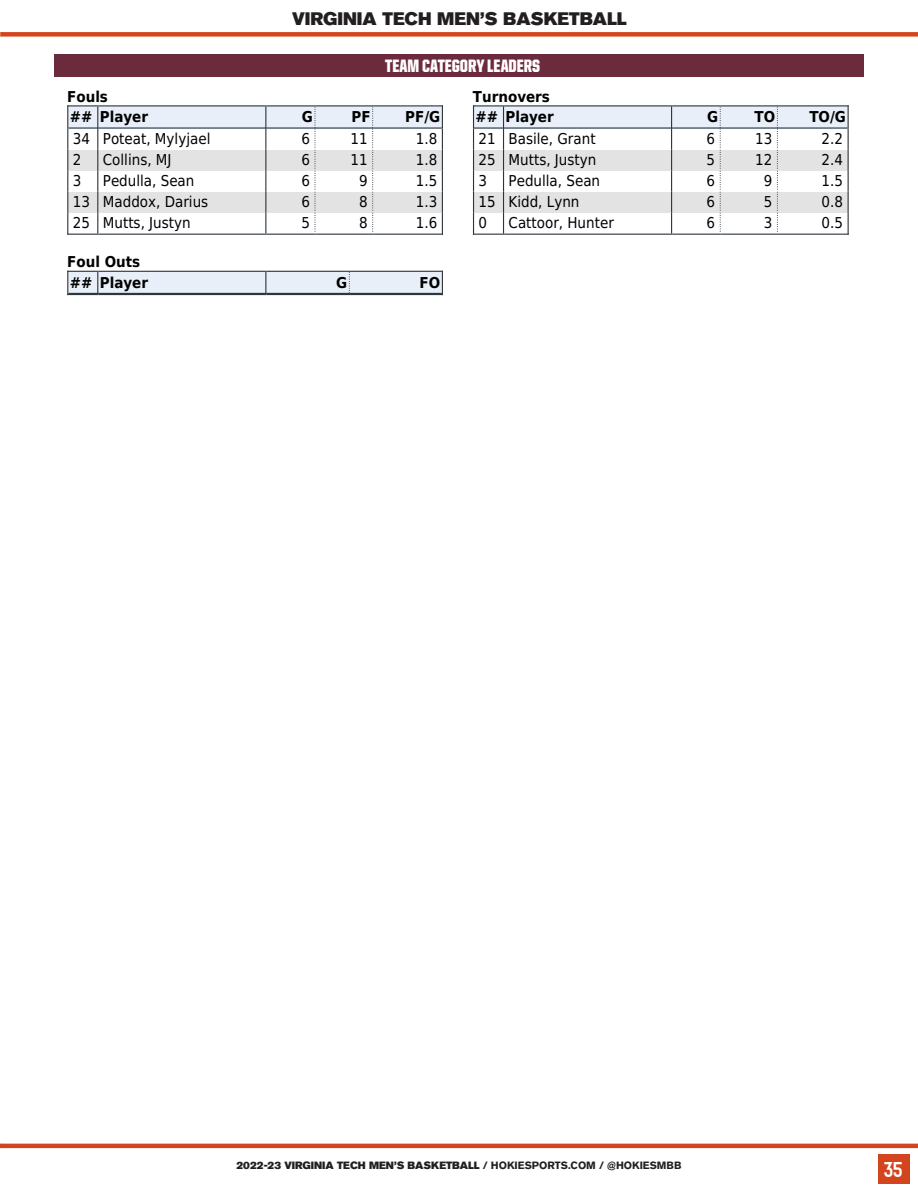
<style>
.page{position:relative;width:918px;height:1188px;background:#fff}
.page>*{position:absolute;margin:0;border:0;box-sizing:border-box;transform-origin:0 0}
.t1{font:21px "Virginia Tech Nike";color:#fff}
.t2{font:18px "Akzidenz Grotesk BQ Super";color:#231f20}
.t3{font:900 18px "United Sans Cond";color:#fff}
.t4{font:15px "DejaVu Sans Condensed";color:#000}
.t5{font:700 15px/20.7px "DejaVu Sans Condensed";color:#000}
.t6{font:10.5px "Akzidenz Grotesk BQ Super";color:#231f20}
.s1{font-family:"Akzidenz Grotesk BQ";font-weight:700}
</style>
<div class="page">
<div style="left:878px;top:1155px;width:31px;height:29px;background:#d2451e"></div>
<hr style="left:0;top:1144px;width:918px;height:4px;background:#d2451e">
<div style="left:0;top:32px;width:918px;height:5px;background:#d2451e"></div>
<div style="left:68px;top:106px;width:30px;height:23px;background:#e8eff8"></div>
<div style="left:98px;top:106px;width:168px;height:23px;background:#e8eff8"></div>
<div style="left:266px;top:106px;width:50px;height:23px;background:#e8eff8"></div>
<div style="left:316px;top:106px;width:57px;height:23px;background:#e8eff8"></div>
<div style="left:373px;top:106px;width:69px;height:23px;background:#e8eff8"></div>
<div style="left:68px;top:150px;width:30px;height:21px;background:#e3e3e3"></div>
<div style="left:98px;top:150px;width:168px;height:21px;background:#e3e3e3"></div>
<div style="left:266px;top:150px;width:50px;height:21px;background:#e3e3e3"></div>
<div style="left:316px;top:150px;width:57px;height:21px;background:#e3e3e3"></div>
<div style="left:373px;top:150px;width:69px;height:21px;background:#e3e3e3"></div>
<div style="left:68px;top:192px;width:30px;height:21px;background:#e3e3e3"></div>
<div style="left:98px;top:192px;width:168px;height:21px;background:#e3e3e3"></div>
<div style="left:266px;top:192px;width:50px;height:21px;background:#e3e3e3"></div>
<div style="left:316px;top:192px;width:57px;height:21px;background:#e3e3e3"></div>
<div style="left:373px;top:192px;width:69px;height:21px;background:#e3e3e3"></div>
<div style="left:474px;top:106px;width:30px;height:23px;background:#e8eff8"></div>
<div style="left:504px;top:106px;width:168px;height:23px;background:#e8eff8"></div>
<div style="left:672px;top:106px;width:49px;height:23px;background:#e8eff8"></div>
<div style="left:721px;top:106px;width:57px;height:23px;background:#e8eff8"></div>
<div style="left:778px;top:106px;width:70px;height:23px;background:#e8eff8"></div>
<div style="left:474px;top:150px;width:30px;height:21px;background:#e3e3e3"></div>
<div style="left:504px;top:150px;width:168px;height:21px;background:#e3e3e3"></div>
<div style="left:672px;top:150px;width:49px;height:21px;background:#e3e3e3"></div>
<div style="left:721px;top:150px;width:57px;height:21px;background:#e3e3e3"></div>
<div style="left:778px;top:150px;width:70px;height:21px;background:#e3e3e3"></div>
<div style="left:474px;top:192px;width:30px;height:21px;background:#e3e3e3"></div>
<div style="left:504px;top:192px;width:168px;height:21px;background:#e3e3e3"></div>
<div style="left:672px;top:192px;width:49px;height:21px;background:#e3e3e3"></div>
<div style="left:721px;top:192px;width:57px;height:21px;background:#e3e3e3"></div>
<div style="left:778px;top:192px;width:70px;height:21px;background:#e3e3e3"></div>
<div style="left:98px;top:272px;width:168px;height:22px;background:#e8eff8"></div>
<div style="left:266px;top:272px;width:84px;height:22px;background:#e8eff8"></div>
<div style="left:350px;top:272px;width:92px;height:22px;background:#e8eff8"></div>
<hr style="left:69px;top:127px;width:29px;height:2px;background:#2d353c">
<hr style="left:68px;top:105px;width:30px;height:1px;background:#2d353c">
<hr style="left:99px;top:127px;width:167px;height:2px;background:#2d353c">
<hr style="left:99px;top:105px;width:167px;height:1px;background:#2d353c">
<hr style="left:267px;top:127px;width:48px;height:2px;background:#2d353c">
<hr style="left:267px;top:105px;width:48px;height:1px;background:#2d353c">
<hr style="left:316px;top:127px;width:57px;height:2px;background:#2d353c">
<hr style="left:316px;top:105px;width:57px;height:1px;background:#2d353c">
<hr style="left:374px;top:127px;width:67px;height:2px;background:#2d353c">
<hr style="left:374px;top:105px;width:68px;height:1px;background:#2d353c">
<svg style="left:97px;top:107px;width:1px;height:126px"></svg>
<svg style="left:67px;top:106px;width:1px;height:128px"></svg>
<hr style="left:68px;top:234px;width:30px;height:1px;background:#2d353c">
<svg style="left:265px;top:107px;width:1px;height:126px"></svg>
<hr style="left:99px;top:234px;width:167px;height:1px;background:#2d353c">
<svg style="left:314px;top:107px;width:2px;height:125px"></svg>
<hr style="left:267px;top:234px;width:48px;height:1px;background:#2d353c">
<svg style="left:372px;top:107px;width:1px;height:125px"></svg>
<hr style="left:316px;top:234px;width:57px;height:1px;background:#2d353c">
<svg style="left:442px;top:106px;width:1px;height:128px"></svg>
<hr style="left:374px;top:234px;width:68px;height:1px;background:#2d353c">
<hr style="left:475px;top:127px;width:29px;height:2px;background:#2d353c">
<hr style="left:474px;top:105px;width:30px;height:1px;background:#2d353c">
<hr style="left:505px;top:127px;width:167px;height:2px;background:#2d353c">
<hr style="left:505px;top:105px;width:167px;height:1px;background:#2d353c">
<hr style="left:673px;top:127px;width:47px;height:2px;background:#2d353c">
<hr style="left:673px;top:105px;width:47px;height:1px;background:#2d353c">
<hr style="left:721px;top:127px;width:56px;height:2px;background:#2d353c">
<hr style="left:721px;top:105px;width:56px;height:1px;background:#2d353c">
<hr style="left:779px;top:127px;width:68px;height:2px;background:#2d353c">
<hr style="left:779px;top:105px;width:69px;height:1px;background:#2d353c">
<svg style="left:503px;top:107px;width:1px;height:126px"></svg>
<svg style="left:473px;top:106px;width:1px;height:128px"></svg>
<hr style="left:474px;top:234px;width:30px;height:1px;background:#2d353c">
<svg style="left:671px;top:107px;width:1px;height:126px"></svg>
<hr style="left:505px;top:234px;width:167px;height:1px;background:#2d353c">
<svg style="left:720px;top:107px;width:1px;height:125px"></svg>
<hr style="left:673px;top:234px;width:47px;height:1px;background:#2d353c">
<svg style="left:777px;top:107px;width:1px;height:125px"></svg>
<hr style="left:721px;top:234px;width:56px;height:1px;background:#2d353c">
<svg style="left:848px;top:106px;width:1px;height:128px"></svg>
<hr style="left:779px;top:234px;width:69px;height:1px;background:#2d353c">
<svg style="left:67px;top:271px;width:31px;height:24px"></svg>
<hr style="left:68px;top:271px;width:30px;height:1px;background:#2d353c">
<hr style="left:68px;top:294px;width:30px;height:1px;background:#2d353c">
<svg style="left:265px;top:272px;width:1px;height:21px"></svg>
<hr style="left:99px;top:293px;width:167px;height:1px;background:#2d353c">
<hr style="left:99px;top:271px;width:167px;height:1px;background:#2d353c">
<hr style="left:99px;top:294px;width:167px;height:1px;background:#2d353c">
<svg style="left:349px;top:272px;width:1px;height:21px"></svg>
<hr style="left:267px;top:293px;width:82px;height:1px;background:#2d353c">
<hr style="left:267px;top:271px;width:82px;height:1px;background:#2d353c">
<hr style="left:267px;top:294px;width:82px;height:1px;background:#2d353c">
<hr style="left:350px;top:293px;width:91px;height:1px;background:#2d353c">
<hr style="left:350px;top:271px;width:92px;height:1px;background:#2d353c">
<svg style="left:442px;top:271px;width:1px;height:24px"></svg>
<hr style="left:350px;top:294px;width:92px;height:1px;background:#2d353c">
<div style="left:54px;top:54px;width:810px;height:22px;background:#6c2b3d"></div>
<p class="t5" style="left:308px;top:2px;width:302px">2022-23 Virginia Tech Men's Basketball</p>
<p class="t2" style="left:292px;top:8px;width:336px">VIRGINIA TECH MEN’S BASKETBALL</p>
<p class="t5" style="left:67px;top:85px;width:82px">Fouls<br>## Player</p>
<p class="t3" style="left:385px;top:56px;width:156px">TEAM CATEGORY LEADERS</p>
<p class="t5" style="left:302px;top:106px;width:13px">G</p>
<p class="t5" style="left:352px;top:106px;width:21px">PF</p>
<p class="t5" style="left:405px;top:106px;width:37px">PF/G</p>
<p class="t5" style="left:473px;top:85px;width:82px">Turnovers ## Player</p>
<p class="t5" style="left:707px;top:106px;width:13px">G</p>
<p class="t5" style="left:755px;top:106px;width:22px">TO</p>
<p class="t5" style="left:809px;top:106px;width:38px">TO/G</p>
<p class="t4" style="left:73px;top:126px;width:139px">34 Poteat, Mylyjael</p>
<p class="t4" style="left:301px;top:126px;width:10px">6</p>
<p class="t4" style="left:351px;top:126px;width:19px">11</p>
<p class="t4" style="left:416px;top:126px;width:23px">1.8</p>
<p class="t4" style="left:73px;top:147px;width:10px">2</p>
<p class="t4" style="left:103px;top:147px;width:70px">Collins, MJ</p>
<p class="t4" style="left:301px;top:147px;width:10px">6</p>
<p class="t4" style="left:351px;top:147px;width:19px">11</p>
<p class="t4" style="left:416px;top:147px;width:23px">1.8</p>
<p class="t4" style="left:73px;top:168px;width:10px">3</p>
<p class="t4" style="left:103px;top:168px;width:93px">Pedulla, Sean</p>
<p class="t4" style="left:301px;top:168px;width:10px">6</p>
<p class="t4" style="left:359px;top:168px;width:10px">9</p>
<p class="t4" style="left:416px;top:168px;width:23px">1.5</p>
<p class="t4" style="left:73px;top:189px;width:137px">13 Maddox, Darius</p>
<p class="t4" style="left:301px;top:189px;width:10px">6</p>
<p class="t4" style="left:359px;top:189px;width:10px">8</p>
<p class="t4" style="left:416px;top:189px;width:23px">1.3</p>
<p class="t4" style="left:73px;top:210px;width:119px">25 Mutts, Justyn</p>
<p class="t4" style="left:301px;top:210px;width:10px">5</p>
<p class="t4" style="left:359px;top:210px;width:10px">8</p>
<p class="t4" style="left:416px;top:210px;width:23px">1.6</p>
<p class="t5" style="left:67px;top:251px;width:82px">Foul Outs ## Player</p>
<p class="t5" style="left:336px;top:271px;width:13px">G</p>
<p class="t5" style="left:420px;top:271px;width:22px">FO</p>
<p class="t4" style="left:479px;top:126px;width:119px">21 Basile, Grant</p>
<p class="t4" style="left:707px;top:126px;width:10px">6</p>
<p class="t4" style="left:755px;top:126px;width:19px">13</p>
<p class="t4" style="left:822px;top:126px;width:23px">2.2</p>
<p class="t4" style="left:479px;top:147px;width:119px">25 Mutts, Justyn</p>
<p class="t4" style="left:707px;top:147px;width:10px">5</p>
<p class="t4" style="left:755px;top:147px;width:19px">12</p>
<p class="t4" style="left:822px;top:147px;width:23px">2.4</p>
<p class="t4" style="left:479px;top:168px;width:10px">3</p>
<p class="t4" style="left:509px;top:168px;width:93px">Pedulla, Sean</p>
<p class="t4" style="left:707px;top:168px;width:10px">6</p>
<p class="t4" style="left:764px;top:168px;width:10px">9</p>
<p class="t4" style="left:822px;top:168px;width:23px">1.5</p>
<p class="t4" style="left:479px;top:189px;width:102px">15 Kidd, Lynn</p>
<p class="t4" style="left:707px;top:189px;width:10px">6</p>
<p class="t4" style="left:764px;top:189px;width:10px">5</p>
<p class="t4" style="left:822px;top:189px;width:23px">0.8</p>
<p class="t4" style="left:479px;top:210px;width:10px">0</p>
<p class="t4" style="left:509px;top:210px;width:107px">Cattoor, Hunter</p>
<p class="t4" style="left:707px;top:210px;width:10px">6</p>
<p class="t4" style="left:764px;top:210px;width:10px">3</p>
<p class="t4" style="left:822px;top:210px;width:23px">0.5</p>
<p class="t6" style="left:237px;top:1160px;width:446px">2022-23 VIRGINIA TECH MEN’S BASKETBALL <span class="s1">/ HOKIESPORTS.COM / @HOKIESMBB</span></p>
<h1 class="t1" style="left:884px;top:1159px;width:20px">35</h1>
</div>
